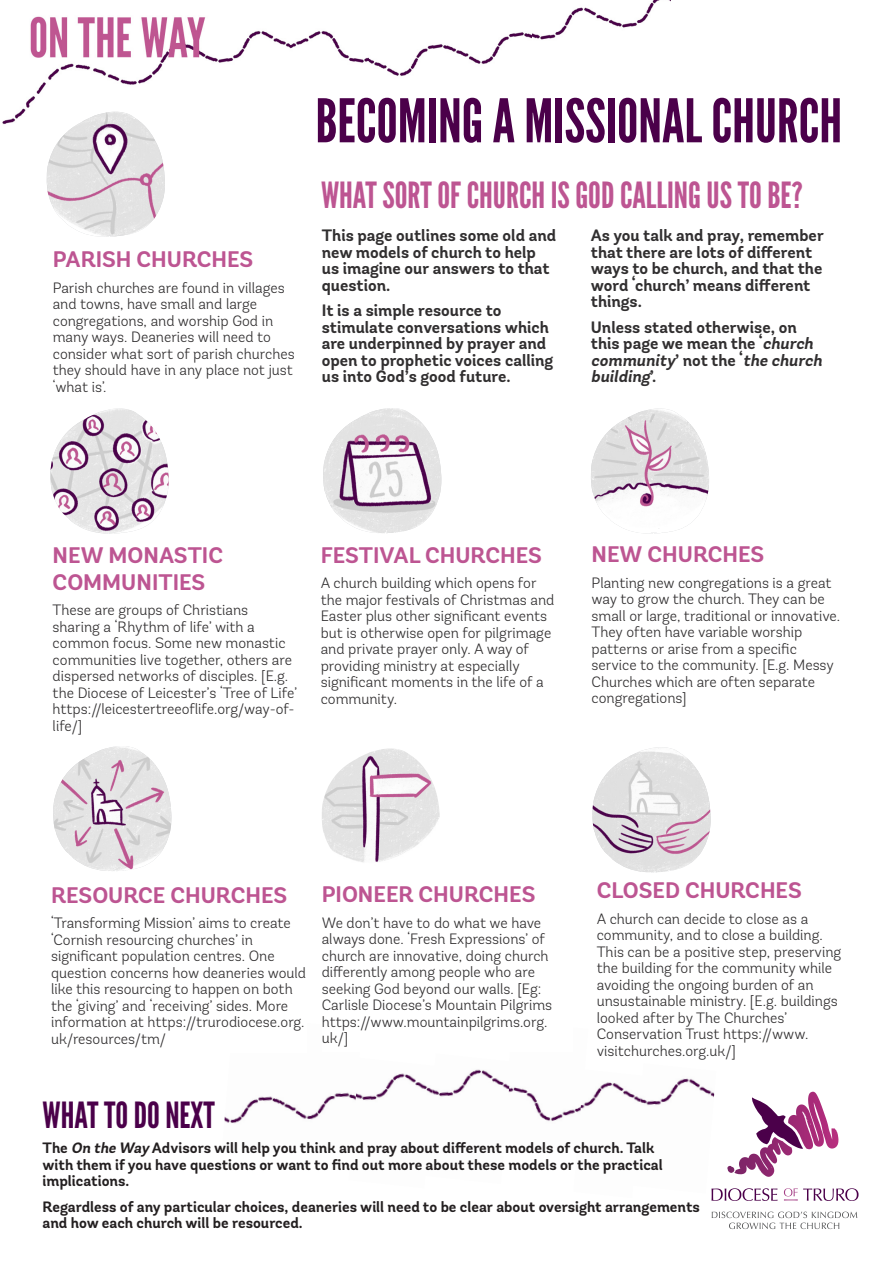
<style>
.page{position:relative;width:893px;height:1263px;background:#fff}
.page>*{position:absolute;margin:0;border:0;box-sizing:border-box;transform-origin:0 0}
.Event_Title{font:60px "League Gothic";color:#4b004a}
.t1{font:36px "League Gothic";color:#bd5592}
.t2{font:36px "League Gothic";color:#4b004a}
.t3{font:700 22.5px/27px "Andes Rounded";color:#bd5592}
.t4{font:700 16.5px/16.5px "Andes Rounded";color:#312f30}
.t5{font:300 15px/16.5px "Andes Rounded";color:#312f30}
.t6{font:700 15px/16.5px "Andes Rounded";color:#231f20}
.s1{font-style:italic}
</style>
<div class="page">
<img style="left:511px;top:1087px;width:62px;height:34px">
<img style="left:435px;top:1069px;width:76px;height:28px">
<img style="left:362px;top:1073px;width:73px;height:28px">
<img style="left:285px;top:1092px;width:77px;height:28px">
<img style="left:224px;top:1096px;width:61px;height:28px">
<img style="left:573px;top:1082px;width:60px;height:32px">
<img style="left:633px;top:1078px;width:82px;height:28px">
<svg style="left:711px;top:1188px;width:66px;height:13px"></svg>
<svg style="left:784px;top:1188px;width:74px;height:13px"></svg>
<svg style="left:712px;top:1211px;width:145px;height:18px"></svg>
<svg style="left:752px;top:1092px;width:71px;height:57px"></svg>
<img style="left:2px;top:16px;width:368px;height:109px">
<img style="left:370px;top:44px;width:81px;height:32px">
<img style="left:451px;top:32px;width:81px;height:32px">
<img style="left:532px;top:7px;width:82px;height:33px">
<img style="left:614px;top:0;width:56px;height:28px">
<img style="left:47px;top:112px;width:118px;height:125px">
<img style="left:322px;top:748px;width:118px;height:114px">
<img style="left:591px;top:408px;width:118px;height:126px">
<img style="left:50px;top:408px;width:119px;height:126px">
<img style="left:323px;top:408px;width:118px;height:125px">
<img style="left:592px;top:747px;width:119px;height:125px">
<img style="left:53px;top:746px;width:119px;height:125px">
<p class="Event_Title" style="left:315px;top:85px;width:528px">BECOMING A MISSIONAL CHURCH</p>
<p class="t3" style="left:53px;top:247px;width:202px">PARISH CHURCHES</p>
<p class="t5" style="left:53px;top:279px;width:243px">Parish churches are found in villages and towns, have small and large congregations, and worship God in many ways. Deaneries will need to consider what sort of parish churches they should have in any place not just ‘what is’.</p>
<p class="t1" style="left:321px;top:174px;width:483px">WHAT SORT OF CHURCH IS GOD CALLING US TO BE?</p>
<p class="t4" style="left:322px;top:228px;width:236px">This page outlines some old and new models of church to help us imagine our answers to that question.</p>
<p class="t4" style="left:322px;top:303px;width:233px">It is a simple resource to stimulate conversations which are underpinned by prayer and open to prophetic voices calling us into God’s good future.</p>
<p class="t4" style="left:591px;top:228px;width:234px">As you talk and pray, remember that there are lots of different ways to be church, and that the word ‘church’ means different things.</p>
<p class="t4" style="left:591px;top:319px;width:236px">Unless stated otherwise, on this page we mean the ‘<span class="s1">church community</span>’ n o t t h e ‘ <span class="s1">the church building</span>’.</p>
<p class="t3" style="left:53px;top:542px;width:172px">NEW MONASTIC<br>COMMUNITIES</p>
<p class="t5" style="left:53px;top:602px;width:246px">These are groups of Christians sharing a ‘Rhythm of life’ with a common focus. Some new monastic communities live together, others are dispersed networks of disciples. [E.g. the Diocese of Leicester’s ‘Tree of Life’ https://leicestertreeoflife.org/way-of&shy;life/]</p>
<p class="t3" style="left:321px;top:542px;width:223px">FESTIVAL CHURCHES</p>
<p class="t5" style="left:321px;top:575px;width:235px">A church building which opens for the major festivals of Christmas and<br>Easter plus other significant events but is otherwise open for pilgrimage and private prayer only. A way of providing ministry at especially significant moments in the life of a community.</p>
<p class="t3" style="left:592px;top:542px;width:174px">NEW CHURCHES</p>
<p class="t5" style="left:592px;top:574px;width:250px">Planting new congregations is a great way to grow the church. They can be small or large, traditional or innovative.<br>They often have variable worship patterns or arise from a specific service to the community. [E.g. Messy Churches which are often separate congregations]</p>
<p class="t3" style="left:51px;top:882px;width:238px">RESOURCE CHURCHES</p>
<p class="t5" style="left:51px;top:915px;width:257px">‘Transforming Mission’ aims to create ‘Cornish resourcing churches’ in significant population centres. One question concerns how deaneries would like this resourcing to happen on both the ‘giving’ and ‘receiving’ sides. More information at https://trurodiocese.org. uk/resources/tm/</p>
<p class="t3" style="left:322px;top:882px;width:215px">PIONEER CHURCHES</p>
<p class="t5" style="left:322px;top:914px;width:232px">We don’t have to do what we have always done. ‘Fresh Expressions’ of church are innovative, doing church differently among people who are seeking God beyond our walls. [Eg:<br>Carlisle Diocese’s Mountain Pilgrims https://www.mountainpilgrims.org. uk/]</p>
<p class="t3" style="left:597px;top:877px;width:207px">CLOSED CHURCHES</p>
<p class="t5" style="left:597px;top:910px;width:246px">A church can decide to close as a community, and to close a building.<br>This can be a positive step, preserving the building for the community while avoiding the ongoing burden of an unsustainable ministry. [E.g. buildings looked after by The Churches’ Conservation Trust https://www. visitchurches.org.uk/]</p>
<p class="t2" style="left:43px;top:1093px;width:174px">WHAT TO DO NEXT</p>
<p class="t6" style="left:43px;top:1140px;width:622px">The <span class="s1">On the Way</span> Advisors will help you think and pray about different models of church. Talk with them if you have questions or want to find out more about these models or the practical implications.</p>
<p class="t6" style="left:43px;top:1199px;width:659px">Regardless of any particular choices, deaneries will need to be clear about oversight arrangements and how each church will be resourced.</p>
</div>
